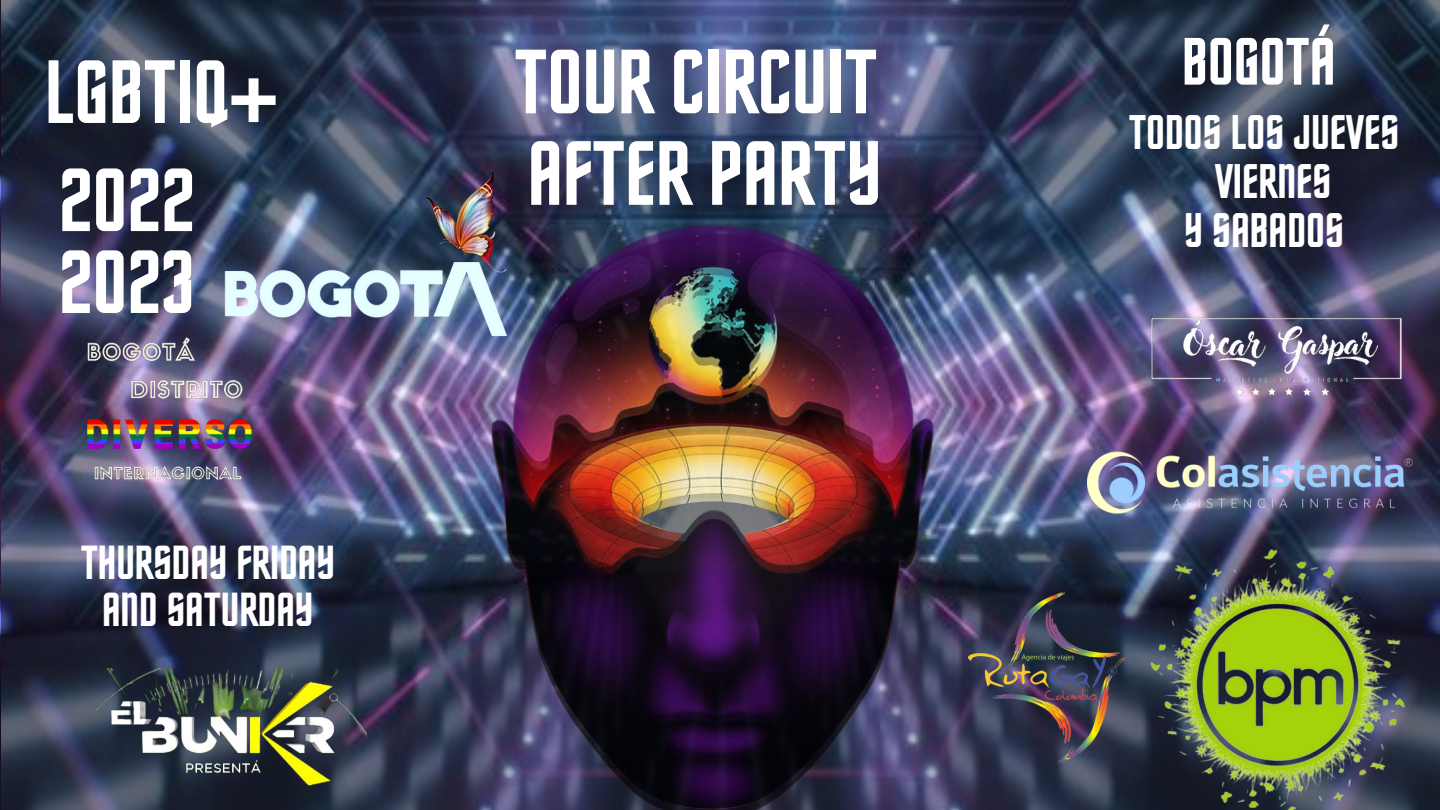
<style>
.page{position:relative;width:1440px;height:810px;background:#fff}
.page>*{position:absolute;margin:0;border:0;box-sizing:border-box;transform-origin:0 0}
.t1{font:91.6px/91.5px "Horta";color:#fff}
.t2{font:90.1px/190px "Horta";color:#fff}
.t3{font:67.2px "Horta";color:#fff}
.t4{font:48.9px/48.7px "Horta";color:#fff;text-align:center}
.t5{font:48px/47.9px "Horta";color:#fff;text-align:center}
</style>
<div class="page">
<img style="left:2px;top:0;width:1438px;height:810px">
<img style="left:1138px;top:545px;width:276px;height:265px">
<img style="left:95px;top:668px;width:272px;height:122px">
<img style="left:968px;top:592px;width:158px;height:171px">
<img style="left:1138px;top:310px;width:274px;height:89px">
<img style="left:76px;top:325px;width:190px;height:189px">
<img style="left:1086px;top:438px;width:328px;height:85px">
<img style="left:452px;top:197px;width:516px;height:613px">
<img style="left:212px;top:262px;width:309px;height:82px">
<img style="left:424px;top:167px;width:86px;height:107px">
<h2 class="t2" style="left:45px;top:5px;width:236px">LGBTIQ+<br>2023</h2>
<h2 class="t2" style="left:59px;top:113px;width:138px">2022</h2>
<p class="t5" style="left:81px;top:542px;width:256px">THURSDAY FRIDAY<br>AND SATURDAY</p>
<h1 class="t1" style="left:514px;top:44px;width:369px">TOUR CIRCUIT<br>AFTER PARTY</h1>
<h3 class="t3" style="left:1182px;top:34px;width:155px">BOGOTÁ</h3>
<p class="t4" style="left:1129px;top:112px;width:272px">TODOS LOS JUEVES<br>VIERNES<br>Y SABADOS</p>
</div>
